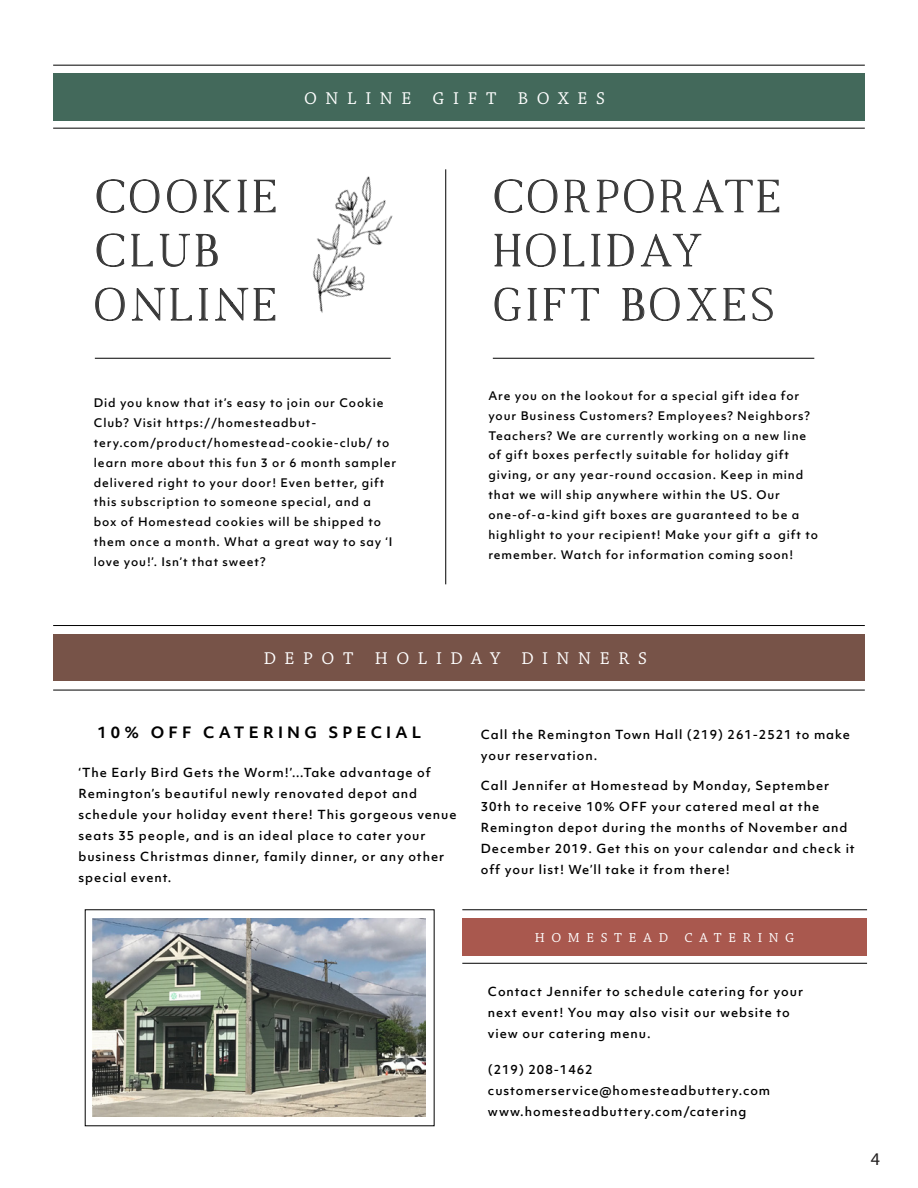
<style>
.page{position:relative;width:918px;height:1188px;background:#fff}
.page>*{position:absolute;margin:0;border:0;box-sizing:border-box;transform-origin:0 0}
.t1{font:45.3px/54px "Sundays";letter-spacing:.08em;color:#383838}
.t2{font:18px "Chaparral Pro";letter-spacing:.48em;color:#fff}
.t3{font:18px "Myriad Pro";color:#221f1f}
.t4{font:700 15px "Objektiv Mk 1";letter-spacing:.28em;color:#000}
.t5{font:13.8px "Chaparral Pro";letter-spacing:.485em;color:#fff}
.t6{font:500 12px/21px "Objektiv Mk 1";letter-spacing:.08em;color:#000}
.t7{font:500 11.4px/19.8px "Objektiv Mk 1";letter-spacing:.08em;color:#000}
</style>
<div class="page">
<div style="left:53px;top:634px;width:812px;height:47px;background:#775348"></div>
<div style="left:53px;top:73px;width:812px;height:48px;background:#43695b"></div>
<hr style="left:53px;top:65px;width:812px;height:1px;background:#000">
<hr style="left:53px;top:128px;width:812px;height:1px;background:#000">
<hr style="left:53px;top:625px;width:812px;height:1px;background:#000">
<hr style="left:53px;top:690px;width:812px;height:1px;background:#000">
<div style="left:462px;top:918px;width:405px;height:37px;background:#a9584e"></div>
<hr style="left:462px;top:909px;width:405px;height:1px;background:#000">
<hr style="left:462px;top:963px;width:405px;height:1px;background:#000">
<img style="left:93px;top:918px;width:333px;height:199px">
<hr style="left:445px;top:169px;width:1px;height:415px;background:#000">
<svg style="left:96px;top:179px;width:28px;height:34px"></svg>
<svg style="left:130px;top:179px;width:30px;height:34px"></svg>
<svg style="left:167px;top:179px;width:30px;height:34px"></svg>
<svg style="left:204px;top:179px;width:27px;height:34px"></svg>
<svg style="left:238px;top:179px;width:9px;height:34px"></svg>
<svg style="left:254px;top:179px;width:19px;height:34px"></svg>
<svg style="left:96px;top:233px;width:28px;height:34px"></svg>
<svg style="left:131px;top:234px;width:22px;height:33px"></svg>
<svg style="left:160px;top:234px;width:30px;height:33px"></svg>
<svg style="left:196px;top:234px;width:22px;height:33px"></svg>
<svg style="left:95px;top:287px;width:30px;height:34px"></svg>
<svg style="left:132px;top:287px;width:60px;height:34px"></svg>
<svg style="left:199px;top:288px;width:9px;height:33px"></svg>
<svg style="left:215px;top:287px;width:58px;height:34px"></svg>
<svg style="left:494px;top:179px;width:28px;height:34px"></svg>
<svg style="left:528px;top:179px;width:30px;height:34px"></svg>
<svg style="left:564px;top:179px;width:26px;height:34px"></svg>
<svg style="left:596px;top:179px;width:58px;height:34px"></svg>
<svg style="left:661px;top:179px;width:25px;height:34px"></svg>
<svg style="left:693px;top:179px;width:86px;height:34px"></svg>
<svg style="left:607px;top:234px;width:27px;height:33px"></svg>
<svg style="left:641px;top:234px;width:61px;height:33px"></svg>
<svg style="left:494px;top:233px;width:107px;height:88px"></svg>
<svg style="left:622px;top:287px;width:58px;height:34px"></svg>
<svg style="left:687px;top:288px;width:30px;height:33px"></svg>
<svg style="left:723px;top:287px;width:50px;height:34px"></svg>
<hr style="left:493px;top:358px;width:321px;height:1px;background:#000">
<hr style="left:95px;top:358px;width:296px;height:1px;background:#000">
<img style="left:273px;top:176px;width:120px;height:145px">
<h2 class="t2" style="left:304px;top:88px;width:303px">ONLINE GIFT BOXES</h2>
<h1 class="t1" style="left:95px;top:167px;width:184px">COOKIE<br>CLUB<br>ONLINE</h1>
<h1 class="t1" style="left:493px;top:167px;width:290px">CORPORATE<br>HOLIDAY<br>GIFT BOXES</h1>
<p class="t7" style="left:94px;top:393px;width:304px">Did you know that it’s easy to join our Cookie Club? Visit https://homesteadbut&shy;tery.com/product/homestead-cookie-club/ to learn more about this fun 3 or 6 month sampler delivered right to your door! Even better, gift this subscription to someone special, and a box of Homestead cookies will be shipped to them once a month. What a great way to say ‘I love you!’. Isn’t that sweet?</p>
<p class="t7" style="left:488px;top:386px;width:331px">Are you on the lookout for a special gift idea for your Business Customers? Employees? Neighbors?<br>Teachers? We are currently working on a new line of gift boxes perfectly suitable for holiday gift giving, or any year-round occasion. Keep in mind that we will ship anywhere within the US. Our one-of-a-kind gift boxes are guaranteed to be a highlight to your recipient! Make your gift a gift to remember. Watch for information coming soon!</p>
<h2 class="t2" style="left:264px;top:649px;width:385px">DEPOT HOLIDAY DINNERS</h2>
<h3 class="t4" style="left:97px;top:722px;width:325px">10% OFF CATERING SPECIAL</h3>
<p class="t6" style="left:78px;top:762px;width:380px">‘The Early Bird Gets the Worm!’…Take advantage of Remington’s beautiful newly renovated depot and schedule your holiday event there! This gorgeous venue seats 35 people, and is an ideal place to cater your business Christmas dinner, family dinner, or any other special event.</p>
<p class="t6" style="left:481px;top:724px;width:371px">Call the Remington Town Hall (219) 261-2521 to make your reservation.</p>
<p class="t6" style="left:481px;top:775px;width:375px">Call Jennifer at Homestead by Monday, September 30th to receive 10% OFF your catered meal at the Remington depot during the months of November and December 2019. Get this on your calendar and check it off your list! We’ll take it from there!</p>
<p class="t5" style="left:535px;top:930px;width:261px">HOMESTEAD CATERING</p>
<p class="t6" style="left:488px;top:981px;width:317px">Contact Jennifer to schedule catering for your next event! You may also visit our website to view our catering menu.</p>
<p class="t6" style="left:488px;top:1058px;width:284px">(219) 208-1462 customerservice@homesteadbuttery.com www.homesteadbuttery.com/catering</p>
<h2 class="t3" style="left:871px;top:1147px;width:11px">4</h2>
</div>
